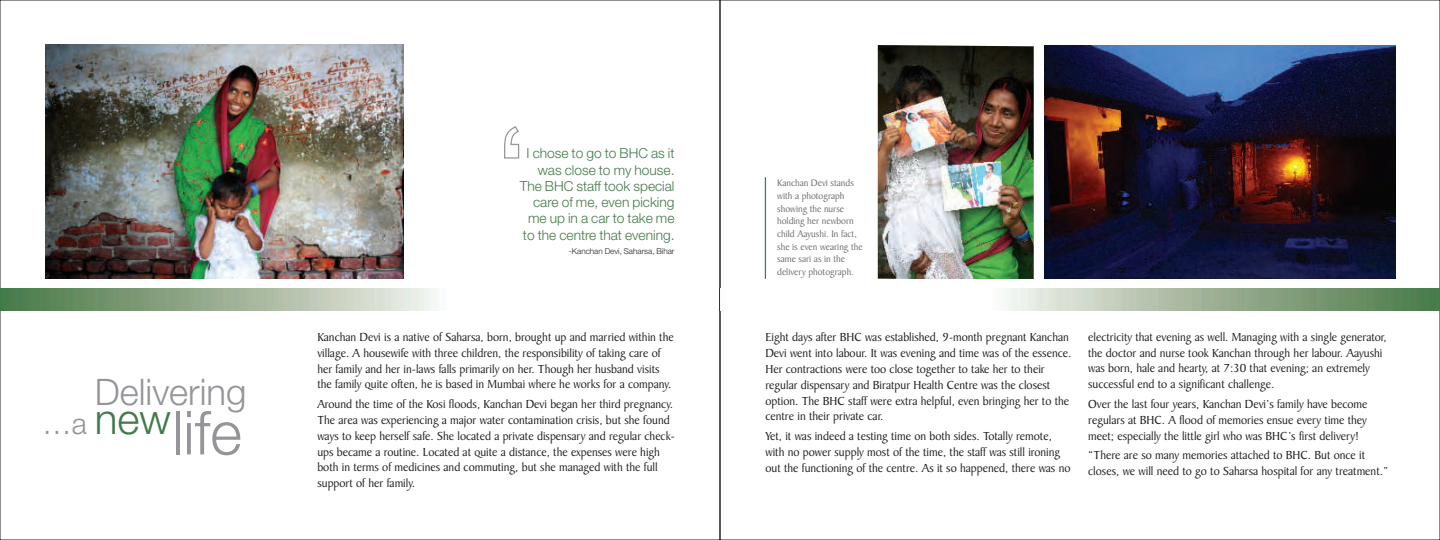
<style>
.page{position:relative;width:1440px;height:540px;background:#fff}
.page>*{position:absolute;margin:0;border:0;box-sizing:border-box;transform-origin:0 0}
.t1{font:300 60.75px "Helvetica Neue LT";color:#939598}
.t2{font:300 42.38px "Helvetica Neue LT";color:#427a4a}
.t3{font:300 36.62px "Helvetica Neue LT";color:#939598}
.t4{font:300 13.75px/16.2px "Helvetica Neue LT";color:#427a4a;text-align:right}
.t5{font:12.5px/15.9px "Baker Signet BT";color:#231f20}
.t6{font:10px/12.6px "Baker Signet BT";color:#6c6d70}
.t7{font:300 8.12px "Helvetica Neue LT";color:#231f20}
.s1{font-size:29px;color:#939598}
</style>
<div class="page">
<img style="left:0;top:288px;width:1440px;height:23px">
<svg style="left:504px;top:126px;width:16px;height:33px"></svg>
<img style="left:1045px;top:45px;width:350px;height:234px">
<img style="left:45px;top:45px;width:359px;height:234px">
<img style="left:878px;top:45px;width:156px;height:234px">
<hr style="left:765px;top:177px;width:1px;height:102px;background:#427a4a">
<h3 class="t3" style="left:95px;top:376px;width:153px">Delivering</h3>
<h1 class="t1" style="left:172px;top:407px;width:71px">life</h1>
<h2 class="t2" style="left:43px;top:400px;width:130px"><span class="s1">…a</span> new</h2>
<p class="t4" style="left:520px;top:146px;width:156px">I chose to go to BHC as it was close to my house.<br>The BHC staff took special care of me, even picking me up in a car to take me to the centre that evening.</p>
<p class="t7" style="left:569px;top:247px;width:107px">-Kanchan Devi, Saharsa, Bihar</p>
<p class="t5" style="left:317px;top:330px;width:358px">Kanchan Devi is a native of Saharsa, born, brought up and married within the village. A housewife with three children, the responsibility of taking care of her family and her in-laws falls primarily on her. Though her husband visits the family quite often, he is based in Mumbai where he works for a company.</p>
<p class="t5" style="left:317px;top:397px;width:359px">Around the time of the Kosi floods, Kanchan Devi began her third pregnancy.<br>The area was experiencing a major water contamination crisis, but she found ways to keep herself safe. She located a private dispensary and regular check&shy;ups became a routine. Located at quite a distance, the expenses were high both in terms of medicines and commuting, but she managed with the full support of her family.</p>
<p class="t6" style="left:777px;top:177px;width:87px">Kanchan Devi stands with a photograph showing the nurse holding her newborn child Aayushi. In fact, she is even wearing the same sari as in the delivery photograph.</p>
<p class="t5" style="left:765px;top:330px;width:307px">Eight days after BHC was established, 9-month pregnant Kanchan Devi went into labour. It was evening and time was of the essence.<br>Her contractions were too close together to take her to their regular dispensary and Biratpur Health Centre was the closest option. The BHC staff were extra helpful, even bringing her to the centre in their private car.</p>
<p class="t5" style="left:765px;top:429px;width:307px">Yet, it was indeed a testing time on both sides. Totally remote, with no power supply most of the time, the staff was still ironing out the functioning of the centre. As it so happened, there was no</p>
<p class="t5" style="left:1088px;top:330px;width:300px">electricity that evening as well. Managing with a single generator, the doctor and nurse took Kanchan through her labour. Aayushi was born, hale and hearty, at 7:30 that evening; an extremely successful end to a significant challenge.</p>
<p class="t5" style="left:1088px;top:397px;width:281px;text-align:justify">Over the last four years, Kanchan Devi’s family have become regulars at BHC. A flood of memories ensue every time they meet; especially the little girl who was BHC’s first delivery!</p>
<p class="t5" style="left:1088px;top:448px;width:301px">“There are so many memories attached to BHC. But once it closes, we will need to go to Saharsa hospital for any treatment.”</p>
</div>
